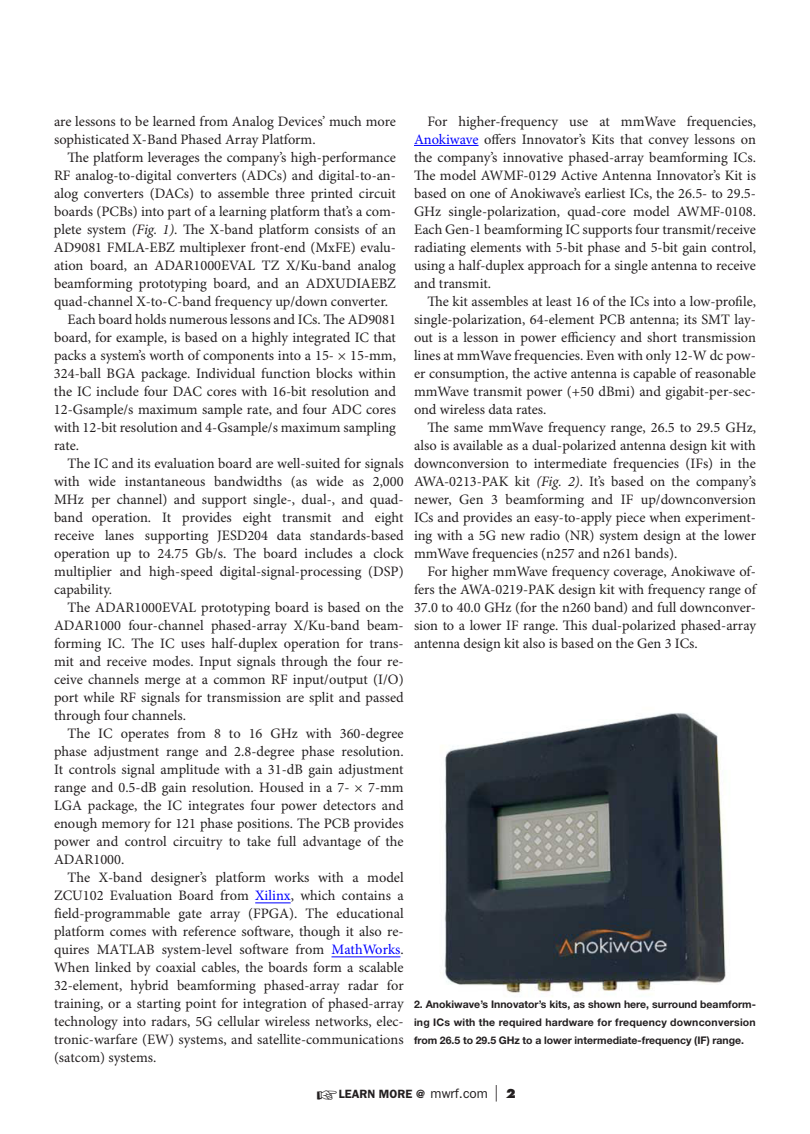
<style>
.page{position:relative;width:810px;height:1134px;background:#fff}
.page>*{position:absolute;margin:0;border:0;box-sizing:border-box;transform-origin:0 0}
.t1{font:14.4px/18px "Minion Pro";color:#231f20;text-align:justify}
.t2{font:600 12px "ITC Franklin Gothic Std";color:#231f20}
.captions{font:700 10.5px/18px "Helvetica Neue LT Std";color:#231f20;text-align:justify}
.s1{font-style:italic}
.s2{color:#00f}
.s3{font-weight:400;font-size:13.5px}
.s4{font-family:"Futura Std";font-weight:300;font-size:16.5px}
.s5{font-family:"Futura Std";font-weight:800}
</style>
<div class="page">
<hr style="left:414px;top:145px;width:65px;height:1px;background:#00f">
<img style="left:444px;top:713px;width:282px;height:284px">
<hr style="left:255px;top:903px;width:36px;height:1px;background:#00f">
<hr style="left:332px;top:957px;width:68px;height:1px;background:#00f">
<p class="t1" style="left:54px;top:113px;width:343px">are lessons to be learned from Analog Devices’ much more</p>
<p class="t1" style="left:54px;top:131px;width:263px">sophisticated X-Band Phased Array Platform.</p>
<p class="t1" style="left:68px;top:149px;width:330px">The platform leverages the company’s high-performance</p>
<p class="t1" style="left:54px;top:167px;width:343px">RF analog-to-digital converters (ADCs) and digital-to-an-</p>
<p class="t1" style="left:54px;top:185px;width:344px">alog converters (DACs) to assemble three printed circuit</p>
<p class="t1" style="left:54px;top:203px;width:343px">boards (PCBs) into part of a learning platform that’s a com-</p>
<p class="t1" style="left:54px;top:221px;width:343px">plete system <span class="s1">(Fig. 1)</span>. The X-band platform consists of an</p>
<p class="t1" style="left:54px;top:239px;width:343px">AD9081 FMLA-EBZ multiplexer front-end (MxFE) evalu-</p>
<p class="t1" style="left:54px;top:257px;width:344px">ation board, an ADAR1000EVAL TZ X/Ku-band analog</p>
<p class="t1" style="left:54px;top:275px;width:343px">beamforming prototyping board, and an ADXUDIAEBZ</p>
<p class="t1" style="left:54px;top:293px;width:336px">quad-channel X-to-C-band frequency up/down converter.</p>
<p class="t1" style="left:68px;top:311px;width:330px">Each board holds numerous lessons and ICs. The AD9081</p>
<p class="t1" style="left:54px;top:329px;width:343px">board, for example, is based on a highly integrated IC that</p>
<p class="t1" style="left:54px;top:347px;width:343px">packs a system’s worth of components into a 15- × 15-mm,</p>
<p class="t1" style="left:54px;top:365px;width:343px">324-ball BGA package. Individual function blocks within</p>
<p class="t1" style="left:54px;top:383px;width:344px">the IC include four DAC cores with 16-bit resolution and</p>
<p class="t1" style="left:54px;top:401px;width:343px">12-Gsample/s maximum sample rate, and four ADC cores</p>
<p class="t1" style="left:54px;top:419px;width:343px">with 12-bit resolution and 4-Gsample/s maximum sampling</p>
<p class="t1" style="left:54px;top:437px;width:27px">rate.</p>
<p class="t1" style="left:68px;top:455px;width:338px">The IC and its evaluation board are well-suited for signals</p>
<p class="t1" style="left:54px;top:473px;width:351px">with wide instantaneous bandwidths (as wide as 2,000</p>
<p class="t1" style="left:54px;top:491px;width:351px">MHz per channel) and support single-, dual-, and quad-</p>
<p class="t1" style="left:54px;top:509px;width:351px">band operation. It provides eight transmit and eight</p>
<p class="t1" style="left:54px;top:527px;width:351px">receive lanes supporting JESD204 data standards-based</p>
<p class="t1" style="left:54px;top:545px;width:351px">operation up to 24.75 Gb/s. The board includes a clock</p>
<p class="t1" style="left:54px;top:563px;width:351px">multiplier and high-speed digital-signal-processing (DSP)</p>
<p class="t1" style="left:54px;top:581px;width:60px">capability.</p>
<p class="t1" style="left:68px;top:599px;width:338px">The ADAR1000EVAL prototyping board is based on the</p>
<p class="t1" style="left:54px;top:617px;width:351px">ADAR1000 four-channel phased-array X/Ku-band beam-</p>
<p class="t1" style="left:54px;top:635px;width:351px">forming IC. The IC uses half-duplex operation for trans-</p>
<p class="t1" style="left:54px;top:653px;width:351px">mit and receive modes. Input signals through the four re-</p>
<p class="t1" style="left:54px;top:671px;width:351px">ceive channels merge at a common RF input/output (I/O)</p>
<p class="t1" style="left:54px;top:689px;width:351px">port while RF signals for transmission are split and passed</p>
<p class="t1" style="left:54px;top:707px;width:134px">through four channels.</p>
<p class="t1" style="left:68px;top:725px;width:338px">The IC operates from 8 to 16 GHz with 360-degree</p>
<p class="t1" style="left:54px;top:743px;width:351px">phase adjustment range and 2.8-degree phase resolution.</p>
<p class="t1" style="left:54px;top:761px;width:351px">It controls signal amplitude with a 31-dB gain adjustment</p>
<p class="t1" style="left:54px;top:779px;width:351px">range and 0.5-dB gain resolution. Housed in a 7- × 7-mm</p>
<p class="t1" style="left:54px;top:797px;width:351px">LGA package, the IC integrates four power detectors and</p>
<p class="t1" style="left:54px;top:815px;width:351px">enough memory for 121 phase positions. The PCB provides</p>
<p class="t1" style="left:54px;top:833px;width:351px">power and control circuitry to take full advantage of the</p>
<p class="t1" style="left:54px;top:851px;width:72px">ADAR1000.</p>
<p class="t1" style="left:68px;top:869px;width:338px">The X-band designer’s platform works with a model</p>
<p class="t1" style="left:54px;top:887px;width:351px">ZCU102 Evaluation Board from <span class="s2">Xilinx</span>, which contains a</p>
<p class="t1" style="left:54px;top:905px;width:351px">field-programmable gate array (FPGA). The educational</p>
<p class="t1" style="left:54px;top:923px;width:351px">platform comes with reference software, though it also re-</p>
<p class="t1" style="left:54px;top:941px;width:351px">quires MATLAB system-level software from <span class="s2">MathWorks</span>.</p>
<p class="t1" style="left:54px;top:959px;width:351px">When linked by coaxial cables, the boards form a scalable</p>
<p class="t1" style="left:54px;top:977px;width:351px">32-element, hybrid beamforming phased-array radar for</p>
<p class="t1" style="left:54px;top:995px;width:351px">training, or a starting point for integration of phased-array</p>
<p class="t1" style="left:54px;top:1013px;width:351px">technology into radars, 5G cellular wireless networks, elec-</p>
<p class="t1" style="left:54px;top:1031px;width:351px">tronic-warfare (EW) systems, and satellite-communications</p>
<p class="t1" style="left:54px;top:1049px;width:104px">(satcom) systems.</p>
<p class="t1" style="left:414px;top:113px;width:344px;text-indent:13px">For higher-frequency use at mmWave frequencies, <span class="s2">Anokiwave</span> offers Innovator’s Kits that convey lessons on the company’s innovative phased-array beamforming ICs.<br>The model AWMF-0129 Active Antenna Innovator’s Kit is based on one of Anokiwave’s earliest ICs, the 26.5- to 29.5- GHz single-polarization, quad-core model AWMF-0108.<br>Each Gen-1 beamforming IC supports four transmit/receive radiating elements with 5-bit phase and 5-bit gain control, using a half-duplex approach for a single antenna to receive and transmit.</p>
<p class="t1" style="left:414px;top:293px;width:344px;text-indent:13px">The kit assembles at least 16 of the ICs into a low-profile, single-polarization, 64-element PCB antenna; its SMT lay&shy;out is a lesson in power efficiency and short transmission lines at mmWave frequencies. Even with only 12-W dc pow&shy;er consumption, the active antenna is capable of reasonable mmWave transmit power (+50 dBmi) and gigabit-per-sec&shy;ond wireless data rates.</p>
<p class="t1" style="left:414px;top:419px;width:344px;text-indent:13px">The same mmWave frequency range, 26.5 to 29.5 GHz, also is available as a dual-polarized antenna design kit with downconversion to intermediate frequencies (IFs) in the AWA-0213-PAK kit <span class="s1">(Fig. 2)</span>. It’s based on the company’s newer, Gen 3 beamforming and IF up/downconversion ICs and provides an easy-to-apply piece when experiment&shy;ing with a 5G new radio (NR) system design at the lower mmWave frequencies (n257 and n261 bands).</p>
<p class="t1" style="left:414px;top:563px;width:344px;text-indent:13px">For higher mmWave frequency coverage, Anokiwave of&shy;fers the AWA-0219-PAK design kit with frequency range of 37.0 to 40.0 GHz (for the n260 band) and full downconver&shy;sion to a lower IF range. This dual-polarized phased-array antenna design kit also is based on the Gen 3 ICs.</p>
<p class="captions" style="left:414px;top:995px;width:343px">2. Anokiwave’s Innovator’s kits, as shown here, surround beamform&shy;ing ICs with the required hardware for frequency downconversion from 26.5 to 29.5 GHz to a lower intermediate-frequency (IF) range.</p>
<p class="t2" style="left:317px;top:1087px;width:201px">☞LEARN MORE @ <span class="s3">mwrf.com</span> <span class="s4">|</span> <span class="s5">2</span></p>
</div>
